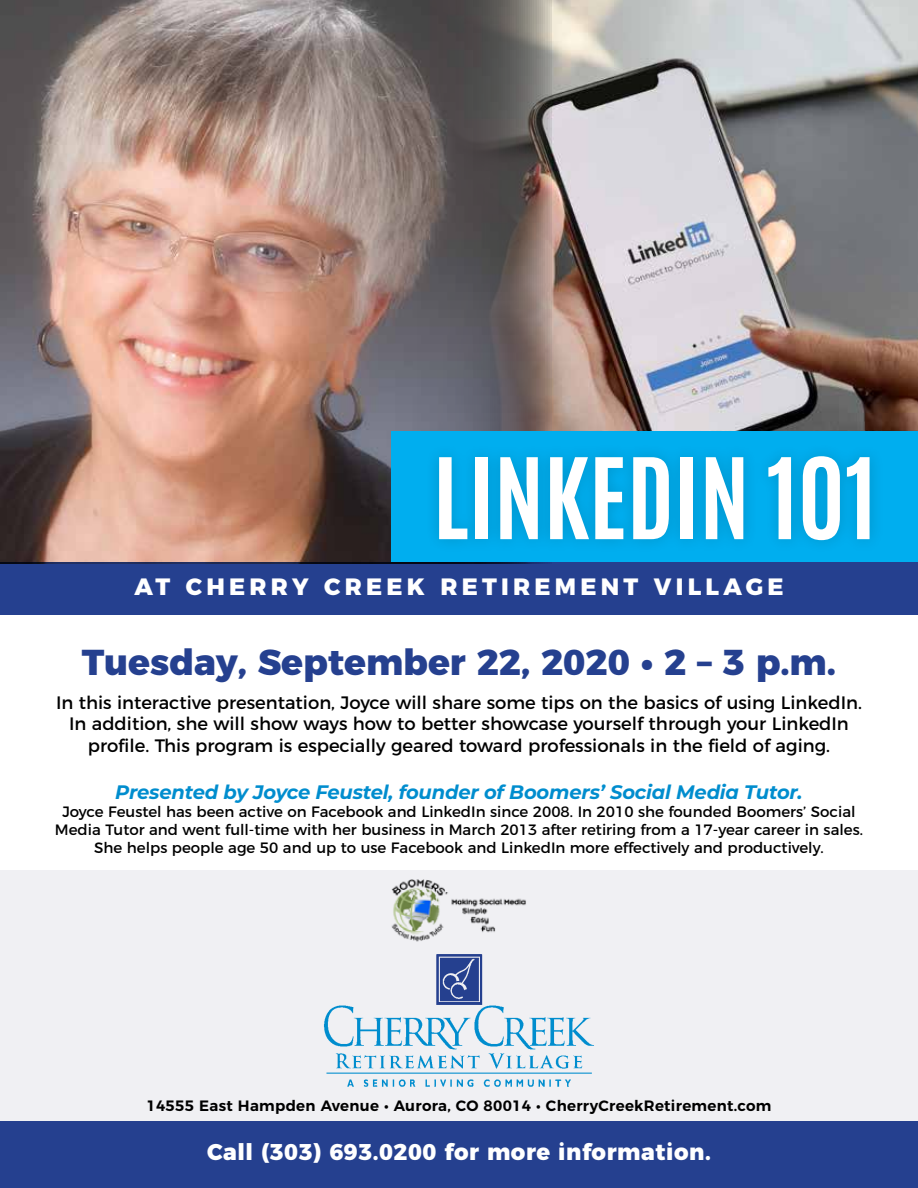
<style>
.page{position:relative;width:918px;height:1188px;background:#fff}
.page>*{position:absolute;margin:0;border:0;box-sizing:border-box;transform-origin:0 0}
.t1{font:700 95.4px "Antonio";color:#fff}
.t2{font:800 36px "Montserrat";color:#25408f}
.t3{font:800 23.55px "Montserrat";letter-spacing:.18em;color:#fff}
.t4{font:800 22.8px "Montserrat";letter-spacing:.025em;color:#fff}
.t5{font:italic 700 19.5px "Montserrat";letter-spacing:-.01em;color:#008dce}
.t6{font:18px/21.6px "Montserrat";color:#000;text-align:center}
.t7{font:15px/18px "Montserrat";color:#000;text-align:center}
.t8{font:600 15px "Montserrat";letter-spacing:.02em;color:#000}
</style>
<div class="page">
<img style="left:552px;top:0;width:366px;height:431px">
<img style="left:0;top:0;width:552px;height:562px">
<div style="left:0;top:870px;width:918px;height:318px;background:#f0f0f3"></div>
<div style="left:0;top:1121px;width:918px;height:67px;background:#25408f"></div>
<div style="left:0;top:562px;width:918px;height:53px;background:#25408f"></div>
<div style="left:392px;top:431px;width:526px;height:131px;background:#00aeef"></div>
<div style="left:424px;top:442px;width:461px;height:113px;background:#000;opacity:.15"></div>
<img style="left:324px;top:1005px;width:270px;height:82px">
<img style="left:431px;top:954px;width:55px;height:53px">
<img style="left:391px;top:879px;width:135px;height:62px">
<h1 class="t1" style="left:433px;top:426px;width:445px">LINKEDIN 101</h1>
<h3 class="t3" style="left:134px;top:568px;width:651px">AT CHERRY CREEK RETIREMENT VILLAGE</h3>
<h2 class="t2" style="left:82px;top:632px;width:756px">Tuesday, September 22, 2020 • 2 – 3 p.m.</h2>
<p class="t6" style="left:56px;top:690px;width:807px">In this interactive presentation, Joyce will share some tips on the basics of using LinkedIn.<br>In addition, she will show ways how to better showcase yourself through your LinkedIn profile. This program is especially geared toward professionals in the field of aging.</p>
<h3 class="t5" style="left:115px;top:778px;width:689px">Presented by Joyce Feustel, founder of Boomers’ Social Media Tutor.</h3>
<p class="t7" style="left:55px;top:801px;width:810px">Joyce Feustel has been active on Facebook and LinkedIn since 2008. In 2010 she founded Boomers’ Social<br>Media Tutor and went full-time with her business in March 2013 after retiring from a 17-year career in sales.<br>She helps people age 50 and up to use Facebook and LinkedIn more effectively and productively.</p>
<p class="t8" style="left:147px;top:1094px;width:626px">14555 East Hampden Avenue • Aurora, CO 80014 • CherryCreekRetirement.com</p>
<h3 class="t4" style="left:207px;top:1133px;width:505px">Call (303) 693.0200 for more information.</h3>
</div>
